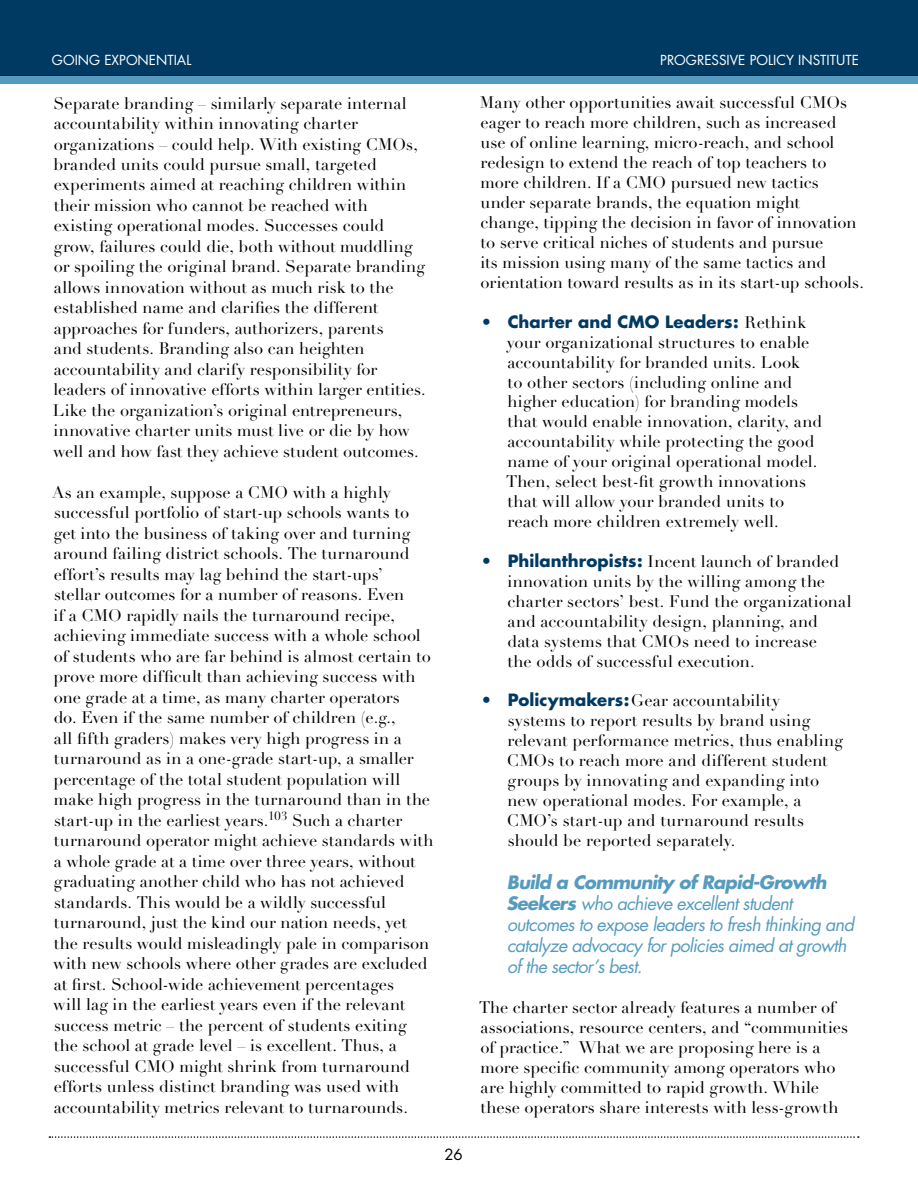
<style>
.page{position:relative;width:918px;height:1188px;background:#fff}
.page>*{position:absolute;margin:0;border:0;box-sizing:border-box;transform-origin:0 0}
.t1{font:italic 18px/21.1px "Futura";letter-spacing:-.04em;color:#569bbe}
.t2{font:16.5px/20.5px "Didot LH";letter-spacing:.005em;color:#000}
.t3{font:700 16.5px "Futura";letter-spacing:.005em;color:#003a63}
.t4{font:15px "Futura";color:#000}
.t5{font:13.5px "Futura";color:#fff}
.s1{font-family:"Didot LH";font-weight:400;color:#000}
.s2{font-family:"Futura";font-weight:700;color:#003a63}
.s3{font-weight:700}
</style>
<div class="page">
<div style="left:0;top:0;width:918px;height:75px;background:#003a63"></div>
<div style="left:0;top:76px;width:918px;height:8px;background:#569bbe"></div>
<svg style="left:49px;top:1136px;width:810px;height:2px"></svg>
<p class="t5" style="left:52px;top:52px;width:139px">GOING EXPONENTIAL</p>
<p class="t5" style="left:660px;top:52px;width:198px">PROGRESSIVE POLICY INSTITUTE</p>
<p class="t2" style="left:53px;top:93px;width:374px">Separate branding – similarly separate internal accountability within innovating charter organizations – could help. With existing CMOs, branded units could pursue small, targeted experiments aimed at reaching children within their mission who cannot be reached with existing operational modes. Successes could grow, failures could die, both without muddling or spoiling the original brand. Separate branding allows innovation without as much risk to the established name and clarifies the different approaches for funders, authorizers, parents<br>and students. Branding also can heighten accountability and clarify responsibility for leaders of innovative efforts within larger entities.<br>Like the organization’s original entrepreneurs, innovative charter units must live or die by how well and how fast they achieve student outcomes.</p>
<p class="t2" style="left:52px;top:482px;width:383px">As an example, suppose a CMO with a highly successful portfolio of start-up schools wants to get into the business of taking over and turning around failing district schools. The turnaround effort’s results may lag behind the start-ups’<br>stellar outcomes for a number of reasons. Even<br>if a CMO rapidly nails the turnaround recipe, achieving immediate success with a whole school of students who are far behind is almost certain to prove more difficult than achieving success with one grade at a time, as many charter operators<br>do. Even if the same number of children (e.g.,<br>all fifth graders) makes very high progress in a turnaround as in a one-grade start-up, a smaller percentage of the total student population will make high progress in the turnaround than in the start-up in the earliest years.<sup>103</sup> Such a charter turnaround operator might achieve standards with a whole grade at a time over three years, without graduating another child who has not achieved standards. This would be a wildly successful turnaround, just the kind our nation needs, yet<br>the results would misleadingly pale in comparison with new schools where other grades are excluded at first. School-wide achievement percentages<br>will lag in the earliest years even if the relevant success metric – the percent of students exiting<br>the school at grade level – is excellent. Thus, a successful CMO might shrink from turnaround efforts unless distinct branding was used with accountability metrics relevant to turnarounds.</p>
<p class="t2" style="left:480px;top:93px;width:386px;line-height:20px">Many other opportunities await successful CMOs eager to reach more children, such as increased use of online learning, micro-reach, and school redesign to extend the reach of top teachers to more children. If a CMO pursued new tactics under separate brands, the equation might<br>change, tipping the decision in favor of innovation to serve critical niches of students and pursue<br>its mission using many of the same tactics and orientation toward results as in its start-up schools.</p>
<p class="t3" style="left:481px;top:311px;width:327px">• Charter and CMO Leaders: <span class="s1">Rethink</span></p>
<p class="t2" style="left:506px;top:332px;width:318px;line-height:20px">your organizational structures to enable accountability for branded units. Look<br>to other sectors (including online and higher education) for branding models that would enable innovation, clarity, and accountability while protecting the good name of your original operational model.<br>Then, select best-fit growth innovations that will allow your branded units to reach more children extremely well.</p>
<p class="t2" style="left:507px;top:552px;width:346px;line-height:20px;text-indent:-27px"><span class="s2">• Philanthropists:</span> Incent launch of branded innovation units by the willing among the charter sectors’ best. Fund the organizational and accountability design, planning, and data systems that CMOs need to increase<br>the odds of successful execution.</p>
<p class="t2" style="left:507px;top:691px;width:338px;line-height:20px;text-indent:-26px"><span class="s2">• Policymakers:</span>Gear accountability<br>systems to report results by brand using relevant performance metrics, thus enabling CMOs to reach more and different student groups by innovating and expanding into new operational modes. For example, a CMO’s start-up and turnaround results should be reported separately.</p>
<p class="t1" style="left:506px;top:872px;width:349px"><span class="s3">Build a Community of Rapid-Growth Seekers</span> who achieve excellent student outcomes to expose leaders to fresh thinking and catalyze advocacy for policies aimed at growth of the sector’s best.</p>
<p class="t2" style="left:479px;top:998px;width:371px;line-height:20px">The charter sector already features a number of associations, resource centers, and “communities of practice.” What we are proposing here is a more specific community among operators who are highly committed to rapid growth. While these operators share interests with less-growth</p>
<p class="t4" style="left:444px;top:1145px;width:20px">26</p>
</div>
